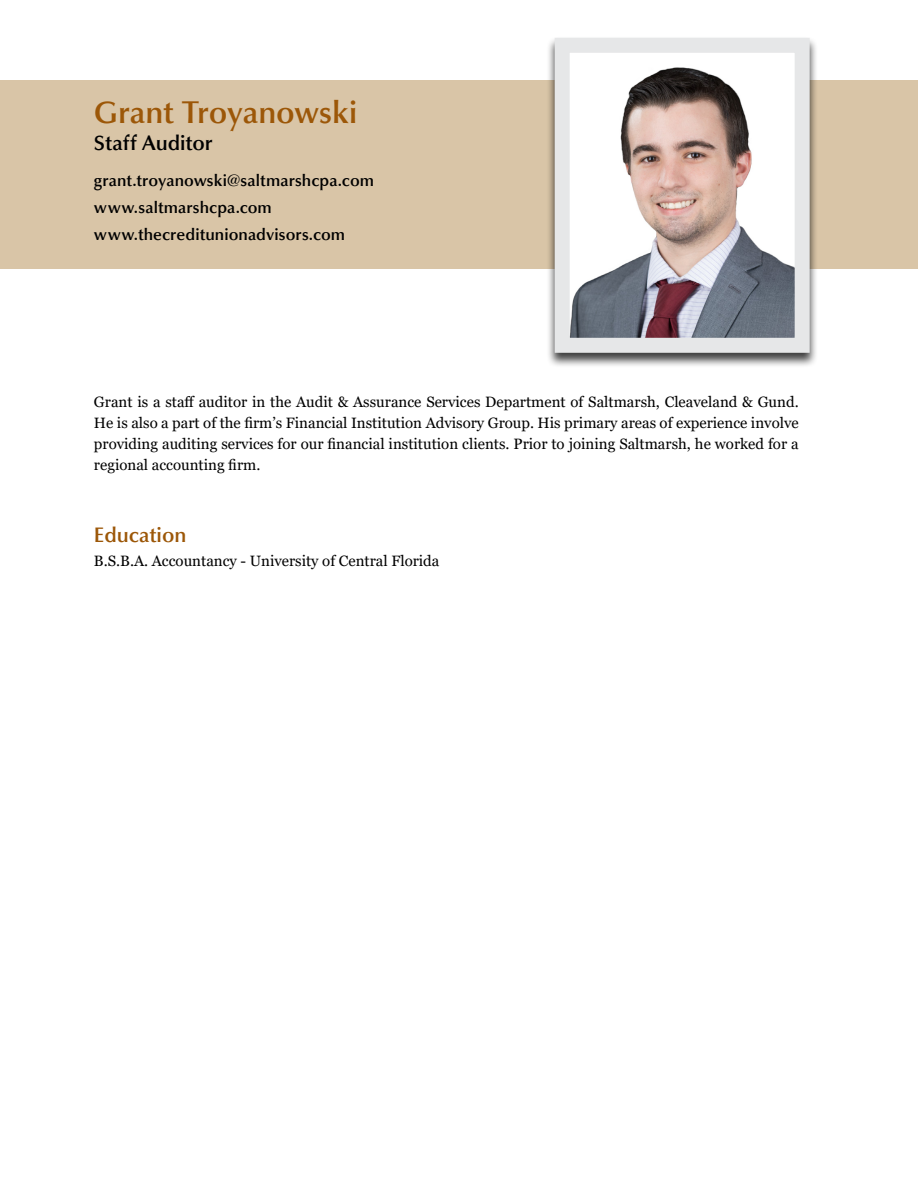
<style>
.page{position:relative;width:918px;height:1188px;background:#fff}
.page>*{position:absolute;margin:0;border:0;box-sizing:border-box;transform-origin:0 0}
.t1{font:600 31.5px "Optima";letter-spacing:-.005em;color:#9c5708}
.t2{font:600 21px "Optima";color:#000}
.t3{font:600 21px "Optima";color:#9c5708}
.t4{font:600 16.5px/27px "Optima";letter-spacing:.005em;color:#000}
.t5{font:15px/21px "Georgia";color:#000;text-align:justify}
</style>
<div class="page">
<div style="left:0;top:80px;width:918px;height:188px;background:#d9c5a7"></div>
<div style="left:546px;top:36px;width:272px;height:332px;background:#000;opacity:.75"></div>
<img style="left:571px;top:54px;width:223px;height:283px">
<div style="left:555px;top:38px;width:255px;height:315px;border:15px solid #e6e7e8"></div>
<h1 class="t1" style="left:94px;top:94px;width:265px">Grant Troyanowski</h1>
<h2 class="t2" style="left:94px;top:131px;width:120px">Staff Auditor</h2>
<p class="t4" style="left:94px;top:167px;width:282px">grant.troyanowski@saltmarshcpa.com www.saltmarshcpa.com www.thecreditunionadvisors.com</p>
<p class="t5" style="left:94px;top:392px;width:706px">Grant is a staff auditor in the Audit &amp; Assurance Services Department of Saltmarsh, Cleaveland &amp; Gund.<br>He is also a part of the firm’s Financial Institution Advisory Group. His primary areas of experience involve providing auditing services for our financial institution clients. Prior to joining Saltmarsh, he worked for a regional accounting firm.</p>
<h2 class="t3" style="left:94px;top:523px;width:94px">Education</h2>
<p class="t5" style="left:94px;top:551px;width:347px">B.S.B.A. Accountancy - University of Central Florida</p>
</div>
